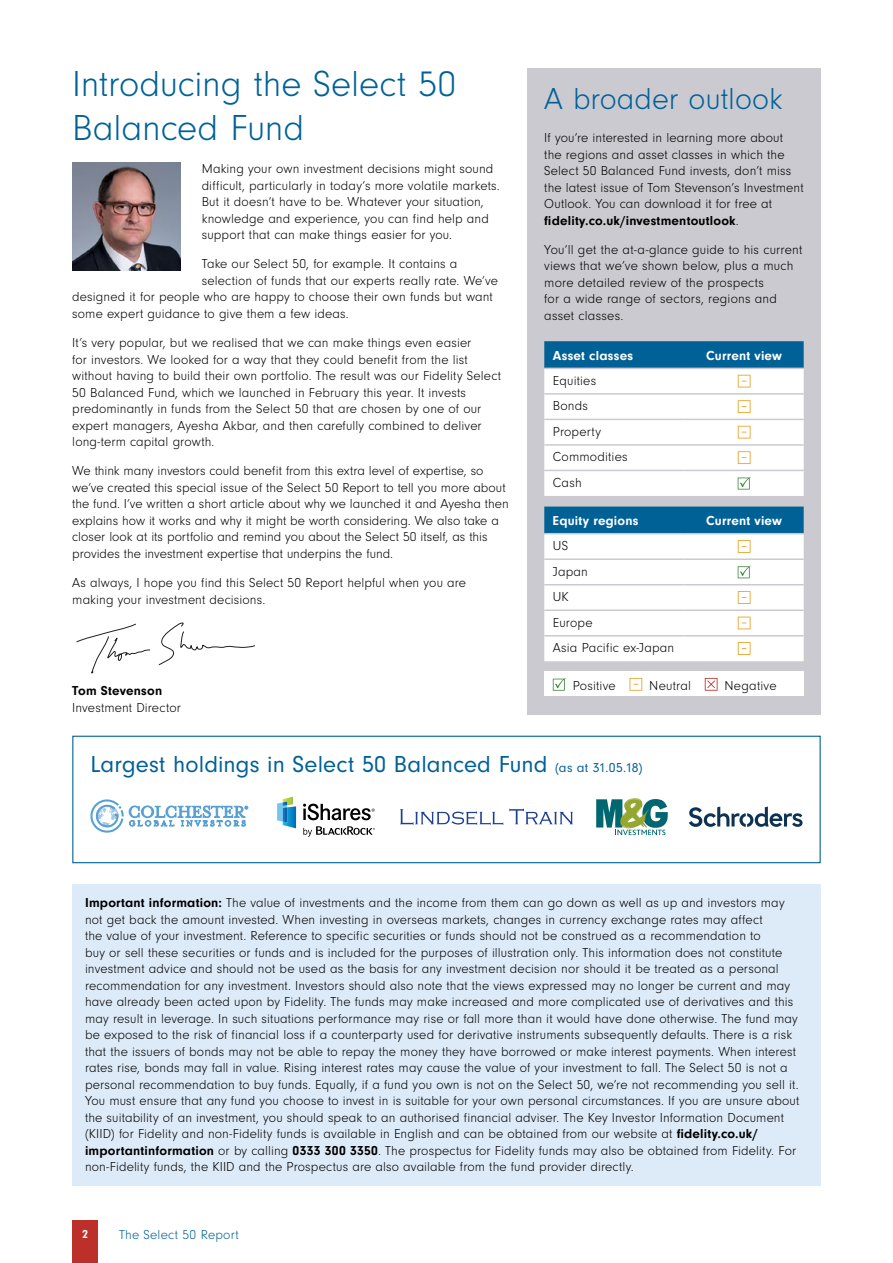
<style>
.page{position:relative;width:893px;height:1263px;background:#fff}
.page>*{position:absolute;margin:0;border:0;box-sizing:border-box;transform-origin:0 0}
.t1{font:300 37.5px/43.5px "Neuzeit Gro";letter-spacing:-.005em;color:#006197}
.t2{font:300 31.5px "Neuzeit Gro";color:#006197}
.t3{font:24px "Neuzeit Gro";letter-spacing:.005em;color:#006197}
.t4{font:300 13.5px/16.5px "Neuzeit Gro";letter-spacing:.01em;color:#000}
.t5{font:700 13.5px "Neuzeit Gro";letter-spacing:.015em;color:#fff}
.t6{font:300 13.5px "Neuzeit Gro";letter-spacing:.02em;color:#006197}
.t7{font:700 13.5px "Neuzeit Gro";letter-spacing:.015em;color:#000}
.t8{font:700 12px "Neuzeit Gro";color:#fff}
.s1{font-weight:700}
.s2{font-size:13.5px}
</style>
<div class="page">
<img style="left:72px;top:163px;width:108px;height:108px">
<svg style="left:76px;top:622px;width:179px;height:52px"></svg>
<div style="left:527px;top:68px;width:294px;height:646px;background:#cacad0"></div>
<svg style="left:544px;top:341px;width:260px;height:155px;background:#d0e0e9"></svg>
<svg style="left:544px;top:507px;width:260px;height:154px;background:#d1e1ea"></svg>
<div style="left:544px;top:671px;width:260px;height:25px;background:#fff"></div>
<svg style="left:553px;top:678px;width:13px;height:13px"></svg>
<svg style="left:629px;top:678px;width:13px;height:13px"></svg>
<svg style="left:705px;top:678px;width:12px;height:13px"></svg>
<div style="left:72px;top:736px;width:749px;height:127px;border:1px solid #006197"></div>
<div style="left:72px;top:884px;width:749px;height:302px;background:#ddebf8"></div>
<div style="left:72px;top:1220px;width:26px;height:43px;background:#bd302a"></div>
<svg style="left:596px;top:798px;width:72px;height:37px"></svg>
<svg style="left:689px;top:806px;width:113px;height:21px"></svg>
<svg style="left:400px;top:809px;width:103px;height:16px"></svg>
<svg style="left:509px;top:808px;width:64px;height:16px"></svg>
<svg style="left:277px;top:797px;width:19px;height:31px"></svg>
<svg style="left:303px;top:804px;width:72px;height:16px"></svg>
<svg style="left:303px;top:826px;width:72px;height:11px"></svg>
<svg style="left:90px;top:799px;width:158px;height:34px"></svg>
<h1 class="t1" style="left:72px;top:63px;width:385px">Introducing the Select 50<br>Balanced Fund</h1>
<p class="t4" style="left:202px;top:161px;width:300px">Making your own investment decisions might sound difficult, particularly in today’s more volatile markets.<br>But it doesn’t have to be. Whatever your situation, knowledge and experience, you can find help and support that can make things easier for you.</p>
<p class="t4" style="left:202px;top:256px;width:257px">Take our Select 50, for example. It contains a</p>
<p class="t4" style="left:202px;top:273px;width:298px">selection of funds that our experts really rate. We’ve</p>
<p class="t4" style="left:72px;top:289px;width:422px">designed it for people who are happy to choose their own funds but want</p>
<p class="t4" style="left:72px;top:306px;width:278px">some expert guidance to give them a few ideas.</p>
<p class="t4" style="left:72px;top:335px;width:430px">It’s very popular, but we realised that we can make things even easier<br>for investors. We looked for a way that they could benefit from the list without having to build their own portfolio. The result was our Fidelity Select 50 Balanced Fund, which we launched in February this year. It invests predominantly in funds from the Select 50 that are chosen by one of our expert managers, Ayesha Akbar, and then carefully combined to deliver long‑term capital growth.</p>
<p class="t4" style="left:72px;top:463px;width:438px">We think many investors could benefit from this extra level of expertise, so we’ve created this special issue of the Select 50 Report to tell you more about the fund. I’ve written a short article about why we launched it and Ayesha then explains how it works and why it might be worth considering. We also take a closer look at its portfolio and remind you about the Select 50 itself, as this provides the investment expertise that underpins the fund.</p>
<p class="t4" style="left:72px;top:575px;width:395px">As always, I hope you find this Select 50 Report helpful when you are making your investment decisions.</p>
<p class="t7" style="left:72px;top:683px;width:91px">Tom Stevenson</p>
<p class="t4" style="left:72px;top:699px;width:110px">Investment Director</p>
<h2 class="t2" style="left:544px;top:82px;width:240px">A broader outlook</h2>
<p class="t4" style="left:544px;top:130px;width:261px">If you’re interested in learning more about the regions and asset classes in which the Select 50 Balanced Fund invests, don’t miss the latest issue of Tom Stevenson’s Investment Outlook. You can download it for free at <span class="s1">fidelity.co.uk/investmentoutlook</span>.</p>
<p class="t4" style="left:544px;top:242px;width:260px">You’ll get the at-a-glance guide to his current views that we’ve shown below, plus a much more detailed review of the prospects<br>for a wide range of sectors, regions and asset classes.</p>
<p class="t5" style="left:553px;top:348px;width:82px">Asset classes</p>
<p class="t5" style="left:706px;top:348px;width:77px">Current view</p>
<p class="t4" style="left:553px;top:368px;width:76px;line-height:25.5px">Equities<br>Bonds<br>Property<br>Commodities<br>Cash</p>
<p class="t5" style="left:553px;top:513px;width:87px">Equity regions</p>
<p class="t5" style="left:706px;top:513px;width:77px">Current view</p>
<p class="t4" style="left:553px;top:533px;width:123px;line-height:25.5px">US<br>Japan<br>UK<br>Europe<br>Asia Pacific ex-Japan</p>
<p class="t4" style="left:573px;top:677px;width:44px">Positive</p>
<p class="t4" style="left:649px;top:677px;width:43px">Neutral</p>
<p class="t4" style="left:724px;top:677px;width:53px">Negative</p>
<h3 class="t3" style="left:90px;top:751px;width:554px">Largest holdings in Select 50 Balanced Fund <span class="s2">(as at 31.05.18)</span></h3>
<p class="t4" style="left:85px;top:895px;width:716px"><span class="s1">Important information:</span> The value of investments and the income from them can go down as well as up and investors may not get back the amount invested. When investing in overseas markets, changes in currency exchange rates may affect<br>the value of your investment. Reference to specific securities or funds should not be construed as a recommendation to<br>buy or sell these securities or funds and is included for the purposes of illustration only. This information does not constitute investment advice and should not be used as the basis for any investment decision nor should it be treated as a personal recommendation for any investment. Investors should also note that the views expressed may no longer be current and may have already been acted upon by Fidelity. The funds may make increased and more complicated use of derivatives and this may result in leverage. In such situations performance may rise or fall more than it would have done otherwise. The fund may be exposed to the risk of financial loss if a counterparty used for derivative instruments subsequently defaults. There is a risk that the issuers of bonds may not be able to repay the money they have borrowed or make interest payments. When interest rates rise, bonds may fall in value. Rising interest rates may cause the value of your investment to fall. The Select 50 is not a personal recommendation to buy funds. Equally, if a fund you own is not on the Select 50, we’re not recommending you sell it.<br>You must ensure that any fund you choose to invest in is suitable for your own personal circumstances. If you are unsure about the suitability of an investment, you should speak to an authorised financial adviser. The Key Investor Information Document (KIID) for Fidelity and non-Fidelity funds is available in English and can be obtained from our website at <span class="s1">fidelity.co.uk/ importantinformation</span> or by calling <span class="s1">0333 300 3350</span>. The prospectus for Fidelity funds may also be obtained from Fidelity. For non-Fidelity funds, the KIID and the Prospectus are also available from the fund provider directly.</p>
<p class="t8" style="left:82px;top:1227px;width:7px">2</p>
<p class="t6" style="left:119px;top:1228px;width:121px">The Select 50 Report</p>
</div>
